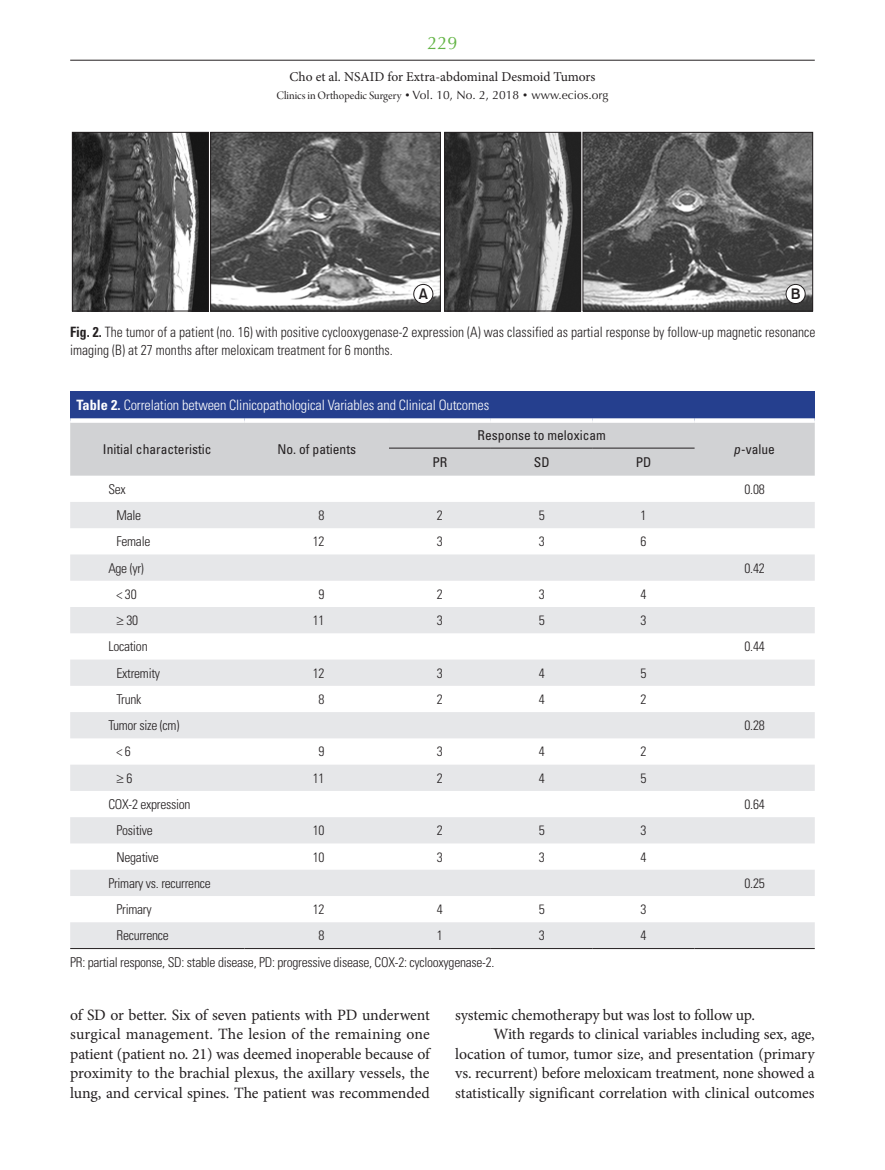
<style>
.page{position:relative;width:885px;height:1170px;background:#fff}
.page>*{position:absolute;margin:0;border:0;box-sizing:border-box;transform-origin:0 0}
.t1{font:18px "Optima LT Std";color:#63b445}
.t2{font:15.75px/19.5px "Minion Pro";letter-spacing:-.01em;color:#231f20;text-align:justify}
.t3{font:15px "Gothic 725 BT Bold A";color:#231f20}
.t4{font:300 condensed 14.25px/18px "Univers";color:#231f20;scale:.95 1}
.t5{font:300 condensed 14.25px "Univers";letter-spacing:-.01em;color:#fff}
.t6{font:300 condensed 13.5px "Univers";letter-spacing:-.02em;color:#231f20}
.t7{font:condensed 13.5px "Univers";color:#231f20}
.t8{font:13.5px "Minion Pro";color:#231f20}
.t9{font:12px "Optima LT Std";color:#231f20}
.s1{font-family:"Arno Pro Display"}
.s2{font-size:9px}
.s3{font-weight:700}
.s4{font-style:italic}
</style>
<div class="page">
<hr style="left:70px;top:60px;width:744px;height:1px;background:#231f20">
<svg style="left:72px;top:132px;width:741px;height:179px;background:#5e5e5e"></svg>
<div style="left:413px;top:284px;width:20px;height:19px;background:#fff;border-radius:50%"></div>
<div style="left:413px;top:284px;width:20px;height:20px;border:1px solid #231f20;border-radius:50%"></div>
<div style="left:786px;top:284px;width:19px;height:19px;background:#fff;border-radius:50%"></div>
<div style="left:785px;top:284px;width:20px;height:20px;border:1px solid #231f20;border-radius:50%"></div>
<div style="left:70px;top:391px;width:744px;height:29px;background:#253f8e"></div>
<div style="left:70px;top:423px;width:744px;height:52px;background:#d1d2d4"></div>
<svg style="left:70px;top:502px;width:744px;height:446px;fill:#e6e7e9"></svg>
<div style="left:70px;top:418px;width:174px;height:5px;background:#fff"></div>
<div style="left:244px;top:418px;width:145px;height:5px;background:#fff"></div>
<div style="left:389px;top:418px;width:102px;height:5px;background:#fff"></div>
<div style="left:491px;top:418px;width:101px;height:5px;background:#fff"></div>
<div style="left:592px;top:418px;width:102px;height:5px;background:#fff"></div>
<div style="left:694px;top:418px;width:120px;height:5px;background:#fff"></div>
<hr style="left:70px;top:948px;width:174px;height:1px;background:#231f20">
<hr style="left:244px;top:948px;width:145px;height:1px;background:#231f20">
<hr style="left:389px;top:948px;width:102px;height:1px;background:#231f20">
<hr style="left:491px;top:948px;width:101px;height:1px;background:#231f20">
<hr style="left:592px;top:948px;width:102px;height:1px;background:#231f20">
<hr style="left:694px;top:948px;width:120px;height:1px;background:#231f20">
<hr style="left:389px;top:447px;width:102px;height:1px;background:#231f20">
<hr style="left:491px;top:447px;width:101px;height:1px;background:#231f20">
<hr style="left:592px;top:447px;width:102px;height:1px;background:#231f20">
<p class="t1" style="left:427px;top:32px;width:32px">229</p>
<p class="t8" style="left:289px;top:68px;width:307px">Cho et al. NSAID for Extra-abdominal Desmoid Tumors</p>
<p class="t9" style="left:276px;top:88px;width:333px"><span class="s1">Clinics in Orthopedic Surgery</span> <span class="s2">•</span> Vol. 10, No. 2, 2018 <span class="s2">•</span> www.ecios.org</p>
<p class="t3" style="left:419px;top:285px;width:11px">A</p>
<p class="t3" style="left:790px;top:285px;width:11px">B</p>
<p class="t4" style="left:70px;top:322px;width:786px"><span class="s3">Fig. 2.</span> The tumor of a patient (no. 16) with positive cyclooxygenase-2 expression (A) was classified as partial response by follow-up magnetic resonance imaging (B) at 27 months after meloxicam treatment for 6 months.</p>
<p class="t5" style="left:77px;top:396px;width:414px"><span class="s3">Table 2.</span> Correlation between Clinicopathological Variables and Clinical Outcomes</p>
<p class="t7" style="left:103px;top:440px;width:110px">Initial characteristic</p>
<p class="t7" style="left:277px;top:440px;width:80px">No. of patients</p>
<p class="t7" style="left:477px;top:426px;width:130px">Response to meloxicam</p>
<p class="t7" style="left:432px;top:454px;width:17px">PR</p>
<p class="t7" style="left:534px;top:454px;width:17px">SD</p>
<p class="t7" style="left:635px;top:454px;width:17px">PD</p>
<p class="t7" style="left:733px;top:440px;width:43px"><span class="s4">p</span>-value</p>
<p class="t6" style="left:108px;top:481px;width:19px">Sex</p>
<p class="t6" style="left:744px;top:481px;width:22px">0.08</p>
<p class="t6" style="left:116px;top:507px;width:26px">Male</p>
<p class="t6" style="left:318px;top:507px;width:7px">8</p>
<p class="t6" style="left:437px;top:507px;width:7px">2</p>
<p class="t6" style="left:538px;top:507px;width:7px">5</p>
<p class="t6" style="left:640px;top:507px;width:7px">1</p>
<p class="t6" style="left:116px;top:533px;width:35px">Female</p>
<p class="t6" style="left:313px;top:533px;width:13px">12</p>
<p class="t6" style="left:437px;top:533px;width:7px">3</p>
<p class="t6" style="left:538px;top:533px;width:7px">3</p>
<p class="t6" style="left:640px;top:533px;width:7px">6</p>
<p class="t6" style="left:108px;top:559px;width:37px">Age (yr)</p>
<p class="t6" style="left:744px;top:559px;width:22px">0.42</p>
<p class="t6" style="left:116px;top:586px;width:22px">&lt; 30</p>
<p class="t6" style="left:318px;top:586px;width:7px">9</p>
<p class="t6" style="left:437px;top:586px;width:7px">2</p>
<p class="t6" style="left:538px;top:586px;width:7px">3</p>
<p class="t6" style="left:640px;top:586px;width:7px">4</p>
<p class="t6" style="left:116px;top:612px;width:23px">≥ 30</p>
<p class="t6" style="left:313px;top:612px;width:13px">11</p>
<p class="t6" style="left:437px;top:612px;width:7px">3</p>
<p class="t6" style="left:538px;top:612px;width:7px">5</p>
<p class="t6" style="left:640px;top:612px;width:7px">3</p>
<p class="t6" style="left:108px;top:638px;width:41px">Location</p>
<p class="t6" style="left:744px;top:638px;width:22px">0.44</p>
<p class="t6" style="left:116px;top:664px;width:45px">Extremity</p>
<p class="t6" style="left:313px;top:664px;width:13px">12</p>
<p class="t6" style="left:437px;top:664px;width:7px">3</p>
<p class="t6" style="left:538px;top:664px;width:7px">4</p>
<p class="t6" style="left:640px;top:664px;width:7px">5</p>
<p class="t6" style="left:116px;top:691px;width:26px">Trunk</p>
<p class="t6" style="left:318px;top:691px;width:7px">8</p>
<p class="t6" style="left:437px;top:691px;width:7px">2</p>
<p class="t6" style="left:538px;top:691px;width:7px">4</p>
<p class="t6" style="left:640px;top:691px;width:7px">2</p>
<p class="t6" style="left:108px;top:717px;width:72px">Tumor size (cm)</p>
<p class="t6" style="left:744px;top:717px;width:22px">0.28</p>
<p class="t6" style="left:116px;top:743px;width:16px">&lt; 6</p>
<p class="t6" style="left:318px;top:743px;width:7px">9</p>
<p class="t6" style="left:437px;top:743px;width:7px">3</p>
<p class="t6" style="left:538px;top:743px;width:7px">4</p>
<p class="t6" style="left:640px;top:743px;width:7px">2</p>
<p class="t6" style="left:116px;top:769px;width:17px">≥ 6</p>
<p class="t6" style="left:313px;top:769px;width:13px">11</p>
<p class="t6" style="left:437px;top:769px;width:7px">2</p>
<p class="t6" style="left:538px;top:769px;width:7px">4</p>
<p class="t6" style="left:640px;top:769px;width:7px">5</p>
<p class="t6" style="left:108px;top:796px;width:84px">COX-2 expression</p>
<p class="t6" style="left:744px;top:796px;width:22px">0.64</p>
<p class="t6" style="left:116px;top:822px;width:38px">Positive</p>
<p class="t6" style="left:313px;top:822px;width:13px">10</p>
<p class="t6" style="left:437px;top:822px;width:7px">2</p>
<p class="t6" style="left:538px;top:822px;width:7px">5</p>
<p class="t6" style="left:640px;top:822px;width:7px">3</p>
<p class="t6" style="left:116px;top:848px;width:44px">Negative</p>
<p class="t6" style="left:313px;top:848px;width:13px">10</p>
<p class="t6" style="left:437px;top:848px;width:7px">3</p>
<p class="t6" style="left:538px;top:848px;width:7px">3</p>
<p class="t6" style="left:640px;top:848px;width:7px">4</p>
<p class="t6" style="left:108px;top:874px;width:104px">Primary vs. recurrence</p>
<p class="t6" style="left:744px;top:874px;width:22px">0.25</p>
<p class="t6" style="left:116px;top:901px;width:37px">Primary</p>
<p class="t6" style="left:313px;top:901px;width:13px">12</p>
<p class="t6" style="left:437px;top:901px;width:7px">4</p>
<p class="t6" style="left:538px;top:901px;width:7px">5</p>
<p class="t6" style="left:640px;top:901px;width:7px">3</p>
<p class="t6" style="left:116px;top:927px;width:54px">Recurrence</p>
<p class="t6" style="left:318px;top:927px;width:7px">8</p>
<p class="t6" style="left:437px;top:927px;width:7px">1</p>
<p class="t6" style="left:538px;top:927px;width:7px">3</p>
<p class="t6" style="left:640px;top:927px;width:7px">4</p>
<p class="t6" style="left:70px;top:953px;width:425px">PR: partial response, SD: stable disease, PD: progressive disease, COX-2: cyclooxygenase-2.</p>
<p class="t2" style="left:70px;top:1004px;width:361px">of SD or better. Six of seven patients with PD underwent surgical management. The lesion of the remaining one patient (patient no. 21) was deemed inoperable because of proximity to the brachial plexus, the axillary vessels, the lung, and cervical spines. The patient was recommended</p>
<p class="t2" style="left:455px;top:1004px;width:301px">systemic chemotherapy but was lost to follow up.</p>
<p class="t2" style="left:493px;top:1024px;width:323px">With regards to clinical variables including sex, age,</p>
<p class="t2" style="left:455px;top:1043px;width:361px">location of tumor, tumor size, and presentation (primary</p>
<p class="t2" style="left:455px;top:1063px;width:361px">vs. recurrent) before meloxicam treatment, none showed a</p>
<p class="t2" style="left:455px;top:1082px;width:361px">statistically significant correlation with clinical outcomes</p>
</div>
